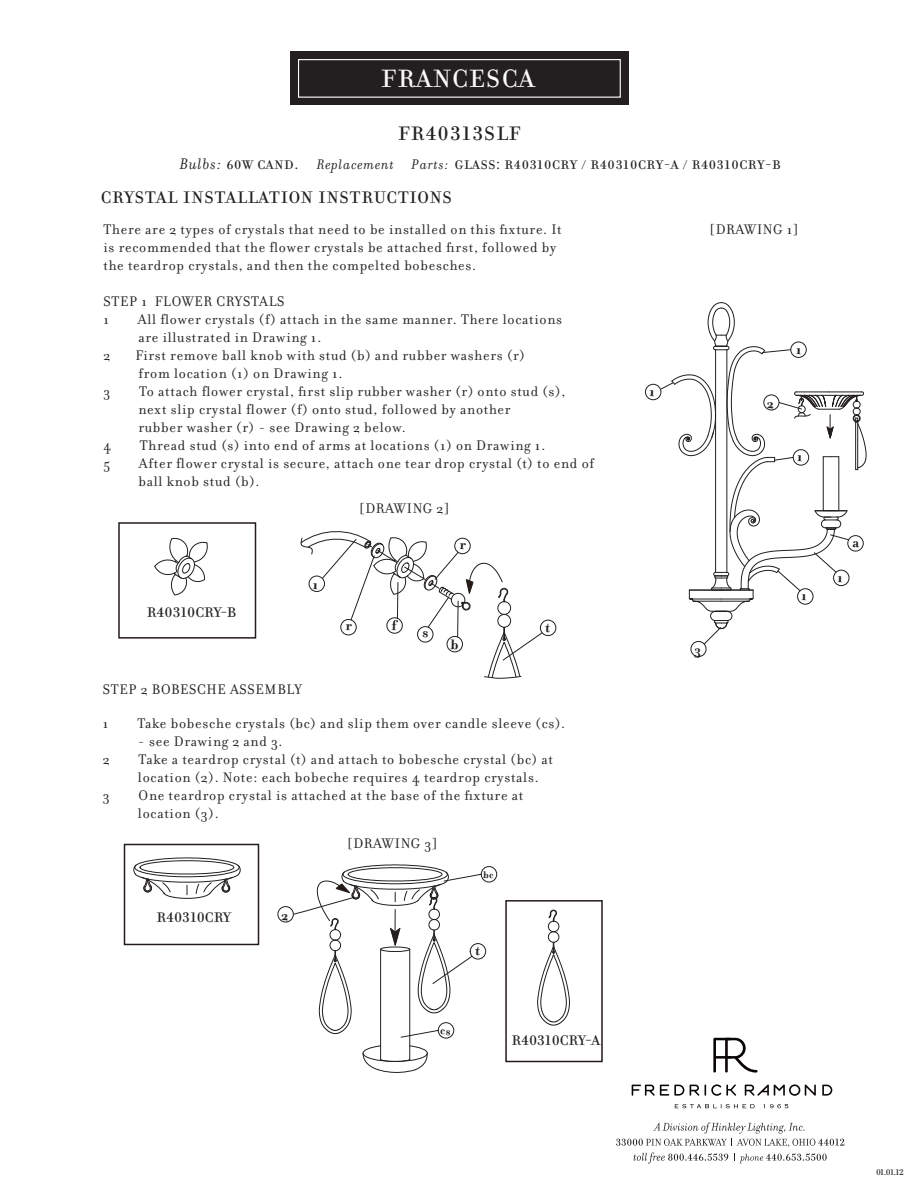
<style>
.page{position:relative;width:918px;height:1188px;background:#fff}
.page>*{position:absolute;margin:0;border:0;box-sizing:border-box;transform-origin:0 0}
.t1{font:27px "Filosofia Unicase OT";letter-spacing:.05em;color:#fafafa}
.t2{font:21px "Filosofia Unicase OT";letter-spacing:.05em;color:#231f20}
.t3{font:18px "Filosofia Unicase OT";letter-spacing:.05em;color:#231f20}
.t4{font:15px/18px "Filosofia OT";letter-spacing:.05em;color:#231f20}
.t5{font:15px "Filosofia Unicase OT";color:#231f20}
.t6{font:13.5px "Filosofia Unicase OT";letter-spacing:.05em;color:#231f20}
.t7{font:9px "Filosofia Unicase OT";color:#231f20}
.s1{font-family:"Filosofia OT";font-style:italic;font-size:16.5px}
.s2{font-family:"Filosofia OT";font-style:italic;font-size:15px}
</style>
<div class="page">
<div style="left:290px;top:52px;width:338px;height:53px;background:#231f20"></div>
<div style="left:298px;top:59px;width:323px;height:39px;background:#231f20;border:1px solid #fff"></div>
<svg style="left:632px;top:1085px;width:52px;height:11px"></svg>
<svg style="left:690px;top:1085px;width:9px;height:11px"></svg>
<svg style="left:705px;top:1084px;width:31px;height:12px"></svg>
<svg style="left:745px;top:1084px;width:71px;height:12px"></svg>
<svg style="left:822px;top:1085px;width:10px;height:11px"></svg>
<svg style="left:675px;top:1104px;width:80px;height:4px"></svg>
<svg style="left:764px;top:1104px;width:24px;height:4px"></svg>
<svg style="left:713px;top:1038px;width:45px;height:35px"></svg>
<div style="left:540px;top:620px;width:16px;height:16px;border:1px solid #231f20;border-radius:50%"></div>
<hr style="left:380px;top:949px;width:1px;height:110px;background:#231f20">
<hr style="left:410px;top:949px;width:1px;height:110px;background:#231f20">
<svg style="left:363px;top:1045px;width:65px;height:28px"></svg>
<div style="left:277px;top:906px;width:17px;height:16px;border:1px solid #231f20;border-radius:50%"></div>
<div style="left:481px;top:866px;width:16px;height:16px;border:1px solid #231f20;border-radius:50%"></div>
<div style="left:438px;top:1022px;width:16px;height:17px;border:1px solid #231f20;border-radius:50%"></div>
<svg style="left:537px;top:942px;width:33px;height:84px"></svg>
<div style="left:548px;top:931px;width:11px;height:12px;border:1px solid #231f20;border-radius:50%"></div>
<div style="left:548px;top:921px;width:11px;height:11px;border:1px solid #231f20;border-radius:50%"></div>
<svg style="left:548px;top:910px;width:9px;height:11px"></svg>
<svg style="left:154px;top:538px;width:54px;height:57px"></svg>
<svg style="left:133px;top:857px;width:107px;height:42px"></svg>
<div style="left:118px;top:522px;width:138px;height:117px;border:2px solid #241b1d"></div>
<div style="left:124px;top:844px;width:135px;height:101px;border:2px solid #241b1d"></div>
<div style="left:505px;top:900px;width:98px;height:162px;border:2px solid #241b1d"></div>
<div style="left:645px;top:384px;width:16px;height:16px;border:1px solid #231f20;border-radius:50%"></div>
<svg style="left:616px;top:1122px;width:228px;height:42px"></svg>
<svg style="left:301px;top:531px;width:249px;height:148px"></svg>
<svg style="left:282px;top:864px;width:211px;height:174px"></svg>
<svg style="left:660px;top:302px;width:207px;height:356px"></svg>
<h1 class="t1" style="left:381px;top:64px;width:155px">FRANCESCA</h1>
<h2 class="t2" style="left:398px;top:122px;width:124px">FR40313SLF</h2>
<p class="t6" style="left:180px;top:157px;width:602px"><span class="s1">Bulbs:</span> 60W CAND. <span class="s2">Replacement Parts:</span> GLASS: R40310CRY / R40310CRY-A / R40310CRY-B</p>
<p class="t3" style="left:101px;top:187px;width:353px">CRYSTAL INSTALLATION INSTRUCTIONS</p>
<p class="t4" style="left:103px;top:220px;width:460px">There are 2 types of crystals that need to be installed on this fixture. It is recommended that the flower crystals be attached first, followed by the teardrop crystals, and then the compelted bobesches.</p>
<p class="t4" style="left:103px;top:292px;width:182px">STEP 1 FLOWER CRYSTALS<br>1</p>
<p class="t4" style="left:138px;top:310px;width:426px">All flower crystals (f) attach in the same manner. There locations are illustrated in Drawing 1.</p>
<p class="t4" style="left:103px;top:346px;width:8px">2</p>
<p class="t4" style="left:136px;top:346px;width:391px">First remove ball knob with stud (b) and rubber washers (r) from location (1) on Drawing 1.</p>
<p class="t4" style="left:103px;top:382px;width:8px">3</p>
<p class="t4" style="left:138px;top:382px;width:428px">To attach flower crystal, first slip rubber washer (r) onto stud (s), next slip crystal flower (f) onto stud, followed by another<br>rubber washer (r) - see Drawing 2 below.</p>
<p class="t4" style="left:104px;top:436px;width:9px">4</p>
<p class="t4" style="left:140px;top:436px;width:407px">Thread stud (s) into end of arms at locations (1) on Drawing 1.</p>
<p class="t4" style="left:104px;top:454px;width:8px">5</p>
<p class="t4" style="left:138px;top:454px;width:457px">After flower crystal is secure, attach one tear drop crystal (t) to end of ball knob stud (b).</p>
<p class="t4" style="left:359px;top:500px;width:92px">[DRAWING 2]</p>
<p class="t5" style="left:147px;top:604px;width:91px">R40310CRY-B</p>
<p class="t4" style="left:103px;top:680px;width:200px">STEP 2 BOBESCHE ASSEMBLY</p>
<p class="t4" style="left:103px;top:714px;width:7px">1</p>
<p class="t4" style="left:137px;top:714px;width:429px">Take bobesche crystals (bc) and slip them over candle sleeve (cs).</p>
<p class="t4" style="left:138px;top:732px;width:146px">- see Drawing 2 and 3.</p>
<p class="t4" style="left:103px;top:750px;width:8px">2</p>
<p class="t4" style="left:138px;top:750px;width:416px">Take a teardrop crystal (t) and attach to bobesche crystal (bc) at location (2). Note: each bobeche requires 4 teardrop crystals.</p>
<p class="t4" style="left:103px;top:786px;width:8px">3</p>
<p class="t4" style="left:138px;top:786px;width:387px">One teardrop crystal is attached at the base of the fixture at location (3).</p>
<p class="t4" style="left:347px;top:834px;width:92px">[DRAWING 3]</p>
<p class="t5" style="left:157px;top:909px;width:76px">R40310CRY</p>
<p class="t5" style="left:511px;top:1032px;width:90px">R40310CRY-A</p>
<p class="t4" style="left:710px;top:220px;width:91px">[DRAWING 1]</p>
<p class="t7" style="left:876px;top:1167px;width:29px">01.01.12</p>
</div>
